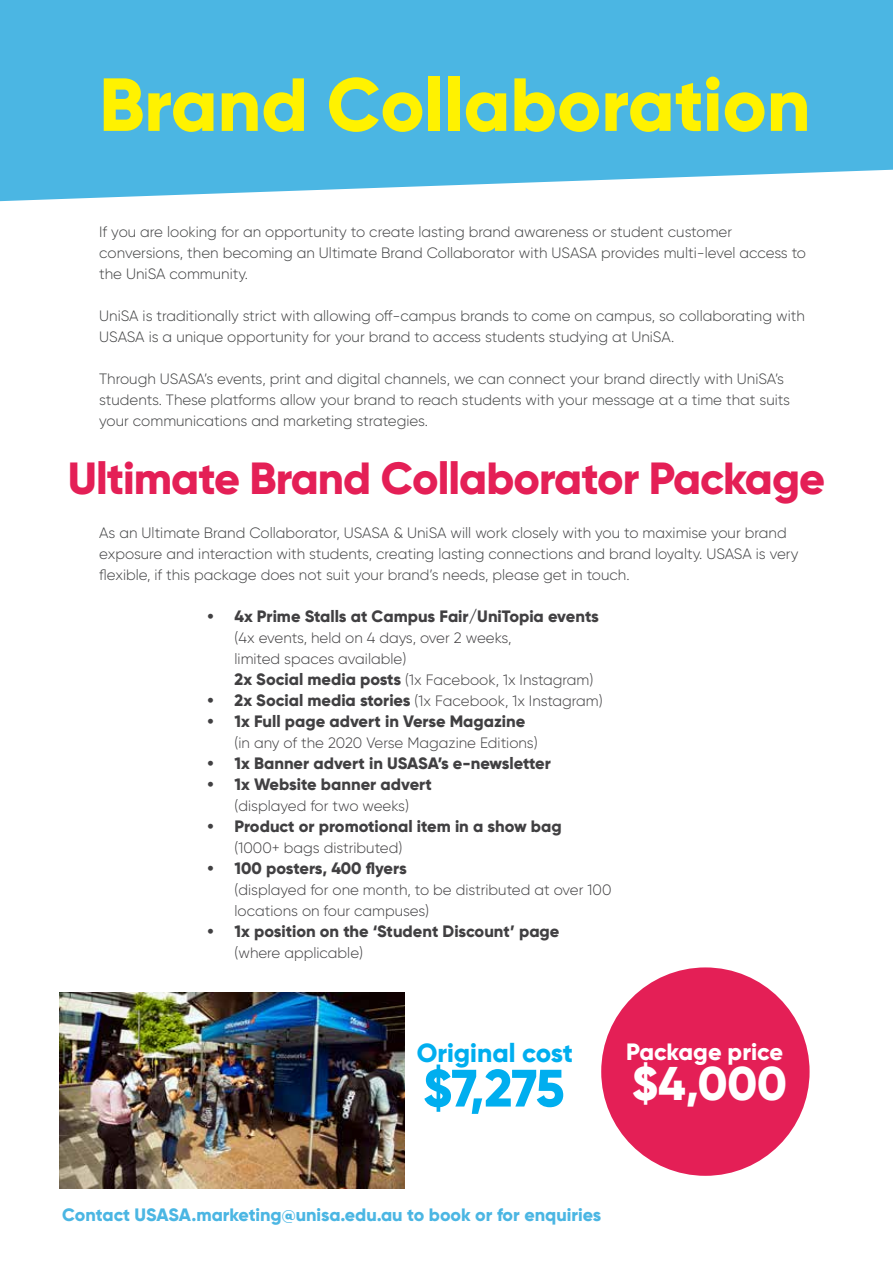
<style>
.page{position:relative;width:893px;height:1263px;background:#fff}
.page>*{position:absolute;margin:0;border:0;box-sizing:border-box;transform-origin:0 0}
.t1{font:800 75px "Gilroy";color:#fff200}
.t2{font:800 52.5px "Gilroy";color:#00aeef}
.t3{font:800 47.25px "Gilroy";color:#fff}
.t4{font:800 45px "Gilroy";letter-spacing:-.02em;color:#e41f56}
.t5{font:800 26.25px "Gilroy";color:#00aeef}
.t6{font:800 23.7px "Gilroy";color:#fff}
.t7{font:800 18px "Gilroy";color:#4bb6e3}
.t8{font:800 16.5px "Gilroy";color:#414042}
.t9{font:300 15px/21px "Gilroy";color:#424344}
.t10{font:300 15px/21px "Gilroy";color:#414042}
.s1{font-weight:800;font-size:16.5px}
</style>
<div class="page">
<svg style="left:0;top:0;width:893px;height:201px;background:#58bbe5"></svg>
<div style="left:601px;top:967px;width:209px;height:209px;background:#e41f56;border-radius:50%"></div>
<img style="left:60px;top:993px;width:345px;height:196px">
<h1 class="t1" style="left:99px;top:57px;width:713px">Brand Collaboration</h1>
<p class="t9" style="left:99px;top:221px;width:708px">If you are looking for an opportunity to create lasting brand awareness or student customer conversions, then becoming an Ultimate Brand Collaborator with USASA provides multi-level access to the UniSA community.</p>
<p class="t9" style="left:99px;top:305px;width:707px">UniSA is traditionally strict with allowing off-campus brands to come on campus, so collaborating with<br>USASA is a unique opportunity for your brand to access students studying at UniSA.</p>
<p class="t9" style="left:99px;top:368px;width:692px">Through USASA’s events, print and digital channels, we can connect your brand directly with UniSA’s students. These platforms allow your brand to reach students with your message at a time that suits your communications and marketing strategies.</p>
<h3 class="t4" style="left:68px;top:450px;width:759px">Ultimate Brand Collaborator Package</h3>
<p class="t9" style="left:99px;top:522px;width:701px">As an Ultimate Brand Collaborator, USASA &amp; UniSA will work closely with you to maximise your brand exposure and interaction with students, creating lasting connections and brand loyalty. USASA is very flexible, if this package does not suit your brand’s needs, please get in touch.</p>
<p class="t8" style="left:208px;top:605px;width:393px">• 4x Prime Stalls at Campus Fair/UniTopia events</p>
<p class="t10" style="left:235px;top:627px;width:360px">(4x events, held on 4 days, over 2 weeks,<br>limited spaces available)<br><span class="s1">2x Social media posts</span> (1x Facebook, 1x Instagram)</p>
<p class="t10" style="left:208px;top:690px;width:397px"><span class="s1">• 2x Social media stories</span> (1x Facebook, 1x Instagram)</p>
<p class="t8" style="left:208px;top:710px;width:319px">• 1x Full page advert in Verse Magazine</p>
<p class="t10" style="left:235px;top:732px;width:305px">(in any of the 2020 Verse Magazine Editions)</p>
<p class="t8" style="left:208px;top:752px;width:345px">• 1x Banner advert in USASA’s e-newsletter</p>
<p class="t8" style="left:208px;top:773px;width:226px">• 1x Website banner advert</p>
<p class="t10" style="left:235px;top:795px;width:176px">(displayed for two weeks)</p>
<p class="t8" style="left:208px;top:815px;width:356px">• Product or promotional item in a show bag</p>
<p class="t10" style="left:235px;top:837px;width:169px">(1000+ bags distributed)</p>
<p class="t8" style="left:208px;top:857px;width:201px">• 100 posters, 400 flyers</p>
<p class="t10" style="left:235px;top:879px;width:378px">(displayed for one month, to be distributed at over 100 locations on four campuses)</p>
<p class="t8" style="left:208px;top:920px;width:353px">• 1x position on the ‘Student Discount’ page</p>
<p class="t10" style="left:235px;top:942px;width:130px">(where applicable)</p>
<h3 class="t5" style="left:417px;top:1037px;width:158px">Original cost</h3>
<h2 class="t2" style="left:423px;top:1055px;width:143px">$7,275</h2>
<h3 class="t6" style="left:626px;top:1037px;width:158px">Package price</h3>
<h3 class="t3" style="left:632px;top:1054px;width:156px">$4,000</h3>
<p class="t7" style="left:62px;top:1203px;width:541px">Contact USASA.marketing@unisa.edu.au to book or for enquiries</p>
</div>
